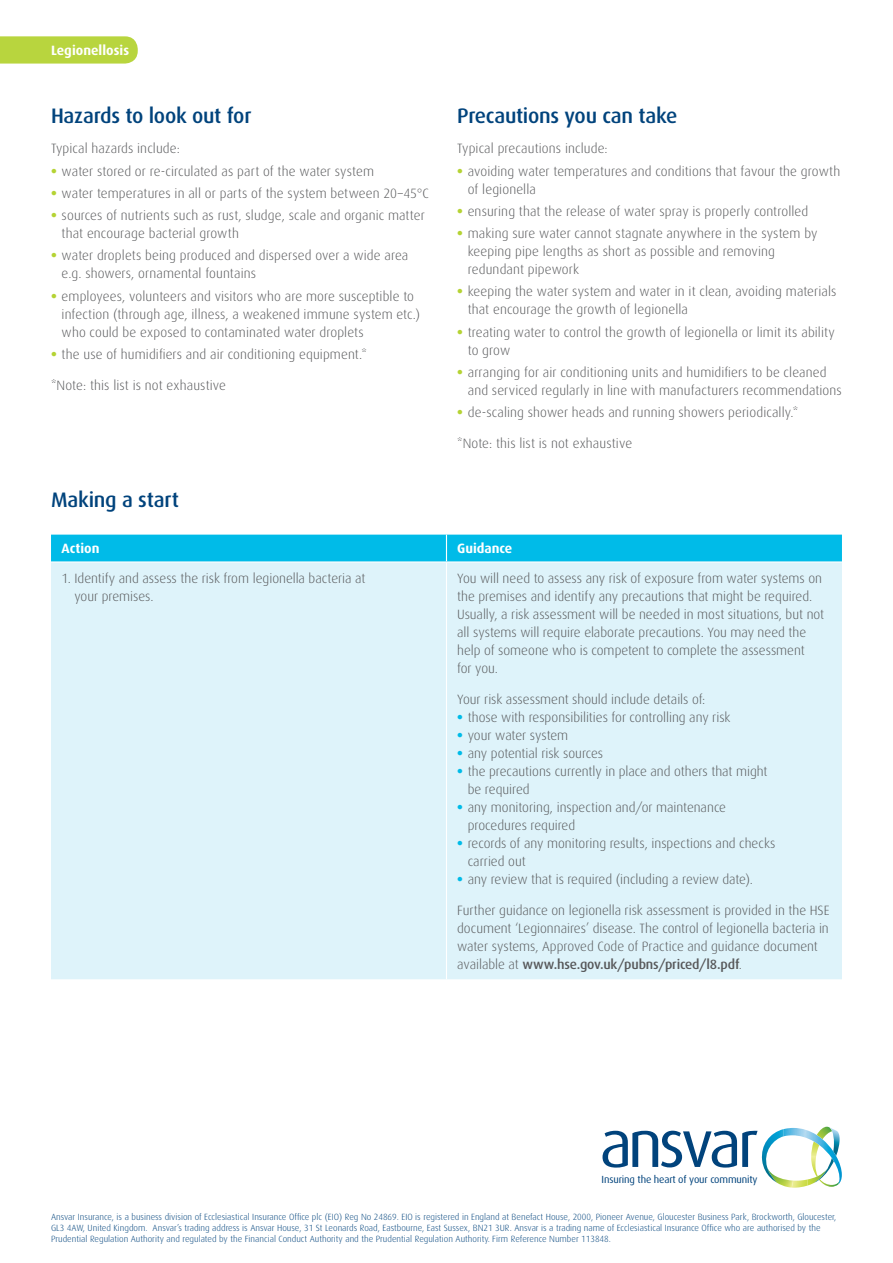
<style>
.page{position:relative;width:893px;height:1263px;background:#fff}
.page>*{position:absolute;margin:0;border:0;box-sizing:border-box;transform-origin:0 0}
.Subhead{font:500 21px "Dax";letter-spacing:-.01em;color:#01437c}
.Table_-_Body{font:300 13.5px/18px "Dax";letter-spacing:.005em;color:#57585a}
.Body{font:300 13.5px "Dax";letter-spacing:.005em;color:#57585a}
.Body___Before_Bullet{font:300 13.5px "Dax";letter-spacing:.01em;color:#57585a}
.Table___Body_Before{font:300 13.5px "Dax";letter-spacing:-.005em;color:#57585a}
.Table___Header{font:700 13.5px "Dax";color:#fff}
.t1{font:10.35px "Dax";letter-spacing:-.015em;color:#01437c}
.t2{font:300 9px/10.8px "Dax";color:#01437c}
.s1{font-weight:800;color:#b5d334}
.s2{font-weight:800;color:#00bbe8}
.s3{font-weight:500}
</style>
<div class="page">
<svg style="left:0;top:36px;width:138px;height:28px;background:#bbd647"></svg>
<svg style="left:602px;top:1127px;width:240px;height:61px"></svg>
<img style="left:761px;top:1129px;width:23px;height:53px">
<div style="left:51px;top:562px;width:791px;height:417px;background:#def3fa"></div>
<div style="left:51px;top:535px;width:791px;height:26px;background:#00bbe8"></div>
<hr style="left:446px;top:562px;width:1px;height:417px;background:#fff">
<p class="Table___Header" style="left:51px;top:43px;width:80px">Legionellosis</p>
<p class="Subhead" style="left:51px;top:103px;width:202px">Hazards to look out for</p>
<p class="Body___Before_Bullet" style="left:51px;top:141px;width:130px">Typical hazards include:</p>
<p class="Table_-_Body" style="left:51px;top:162px;width:324px"><span class="s1">•</span> water stored or re-circulated as part of the water system</p>
<p class="Table_-_Body" style="left:51px;top:184px;width:379px"><span class="s1">•</span> water temperatures in all or parts of the system between 20–45°C</p>
<p class="Table_-_Body" style="left:62px;top:206px;width:365px;text-indent:-11px"><span class="s1">•</span> sources of nutrients such as rust, sludge, scale and organic matter that encourage bacterial growth</p>
<p class="Table_-_Body" style="left:62px;top:247px;width:348px;text-indent:-11px"><span class="s1">•</span> water droplets being produced and dispersed over a wide area e.g. showers, ornamental fountains</p>
<p class="Table_-_Body" style="left:62px;top:287px;width:360px;text-indent:-11px"><span class="s1">•</span> employees, volunteers and visitors who are more susceptible to infection (through age, illness, a weakened immune system etc.) who could be exposed to contaminated water droplets</p>
<p class="Table_-_Body" style="left:51px;top:345px;width:317px"><span class="s1">•</span> the use of humidifiers and air conditioning equipment.*</p>
<p class="Body" style="left:51px;top:377px;width:177px">*Note: this list is not exhaustive</p>
<p class="Subhead" style="left:457px;top:103px;width:222px">Precautions you can take</p>
<p class="Body___Before_Bullet" style="left:457px;top:141px;width:152px">Typical precautions include:</p>
<p class="Table_-_Body" style="left:468px;top:162px;width:374px;text-indent:-11px"><span class="s1">•</span> avoiding water temperatures and conditions that favour the growth of legionella</p>
<p class="Table_-_Body" style="left:457px;top:202px;width:353px"><span class="s1">•</span> ensuring that the release of water spray is properly controlled</p>
<p class="Table_-_Body" style="left:468px;top:224px;width:351px;text-indent:-11px"><span class="s1">•</span> making sure water cannot stagnate anywhere in the system by keeping pipe lengths as short as possible and removing redundant pipework</p>
<p class="Table_-_Body" style="left:468px;top:283px;width:370px;text-indent:-11px"><span class="s1">•</span> keeping the water system and water in it clean, avoiding materials that encourage the growth of legionella</p>
<p class="Table_-_Body" style="left:468px;top:323px;width:369px;text-indent:-11px"><span class="s1">•</span> treating water to control the growth of legionella or limit its ability to grow</p>
<p class="Table_-_Body" style="left:468px;top:363px;width:376px;text-indent:-11px"><span class="s1">•</span> arranging for air conditioning units and humidifiers to be cleaned and serviced regularly in line with manufacturers recommendations</p>
<p class="Table_-_Body" style="left:457px;top:404px;width:343px"><span class="s1">•</span> de-scaling shower heads and running showers periodically.*</p>
<p class="Body" style="left:457px;top:436px;width:177px">*Note: this list is not exhaustive</p>
<p class="Subhead" style="left:51px;top:488px;width:129px">Making a start</p>
<p class="Table___Header" style="left:62px;top:541px;width:39px">Action</p>
<p class="Table___Header" style="left:457px;top:541px;width:57px">Guidance</p>
<p class="Table_-_Body" style="left:74px;top:570px;width:292px;text-indent:-13px">1. Identify and assess the risk from legionella bacteria at your premises.</p>
<p class="Table_-_Body" style="left:457px;top:570px;width:369px">You will need to assess any risk of exposure from water systems on the premises and identify any precautions that might be required.<br>Usually, a risk assessment will be needed in most situations, but not all systems will require elaborate precautions. You may need the help of someone who is competent to complete the assessment<br>for you.</p>
<p class="Table___Body_Before" style="left:457px;top:692px;width:250px">Your risk assessment should include details of:</p>
<p class="Table_-_Body" style="left:457px;top:708px;width:275px"><span class="s2">•</span> those with responsibilities for controlling any risk</p>
<p class="Table_-_Body" style="left:457px;top:726px;width:113px"><span class="s2">•</span> your water system</p>
<p class="Table_-_Body" style="left:457px;top:744px;width:148px"><span class="s2">•</span> any potential risk sources</p>
<p class="Table_-_Body" style="left:468px;top:762px;width:301px;text-indent:-11px"><span class="s2">•</span> the precautions currently in place and others that might be required</p>
<p class="Table_-_Body" style="left:468px;top:798px;width:260px;text-indent:-11px"><span class="s2">•</span> any monitoring, inspection and/or maintenance procedures required</p>
<p class="Table_-_Body" style="left:468px;top:834px;width:309px;text-indent:-11px"><span class="s2">•</span> records of any monitoring results, inspections and checks carried out</p>
<p class="Table_-_Body" style="left:457px;top:870px;width:297px"><span class="s2">•</span> any review that is required (including a review date).</p>
<p class="Table_-_Body" style="left:457px;top:901px;width:374px">Further guidance on legionella risk assessment is provided in the HSE document ‘Legionnaires’ disease. The control of legionella bacteria in water systems, Approved Code of Practice and guidance document available at <span class="s3">www.hse.gov.uk/pubns/priced/l8.pdf</span>.</p>
<p class="t1" style="left:602px;top:1173px;width:158px">Insuring the heart of your community</p>
<p class="t2" style="left:51px;top:1212px;width:787px">Ansvar Insurance, is a business division of Ecclesiastical Insurance Office plc (EIO) Reg No 24869. EIO is registered in England at Benefact House, 2000, Pioneer Avenue, Gloucester Business Park, Brockworth, Gloucester,<br>GL3 4AW, United Kingdom. Ansvar’s trading address is Ansvar House, 31 St Leonards Road, Eastbourne, East Sussex, BN21 3UR. Ansvar is a trading name of Ecclesiastical Insurance Office who are authorised by the<br>Prudential Regulation Authority and regulated by the Financial Conduct Authority and the Prudential Regulation Authority. Firm Reference Number 113848.</p>
</div>
